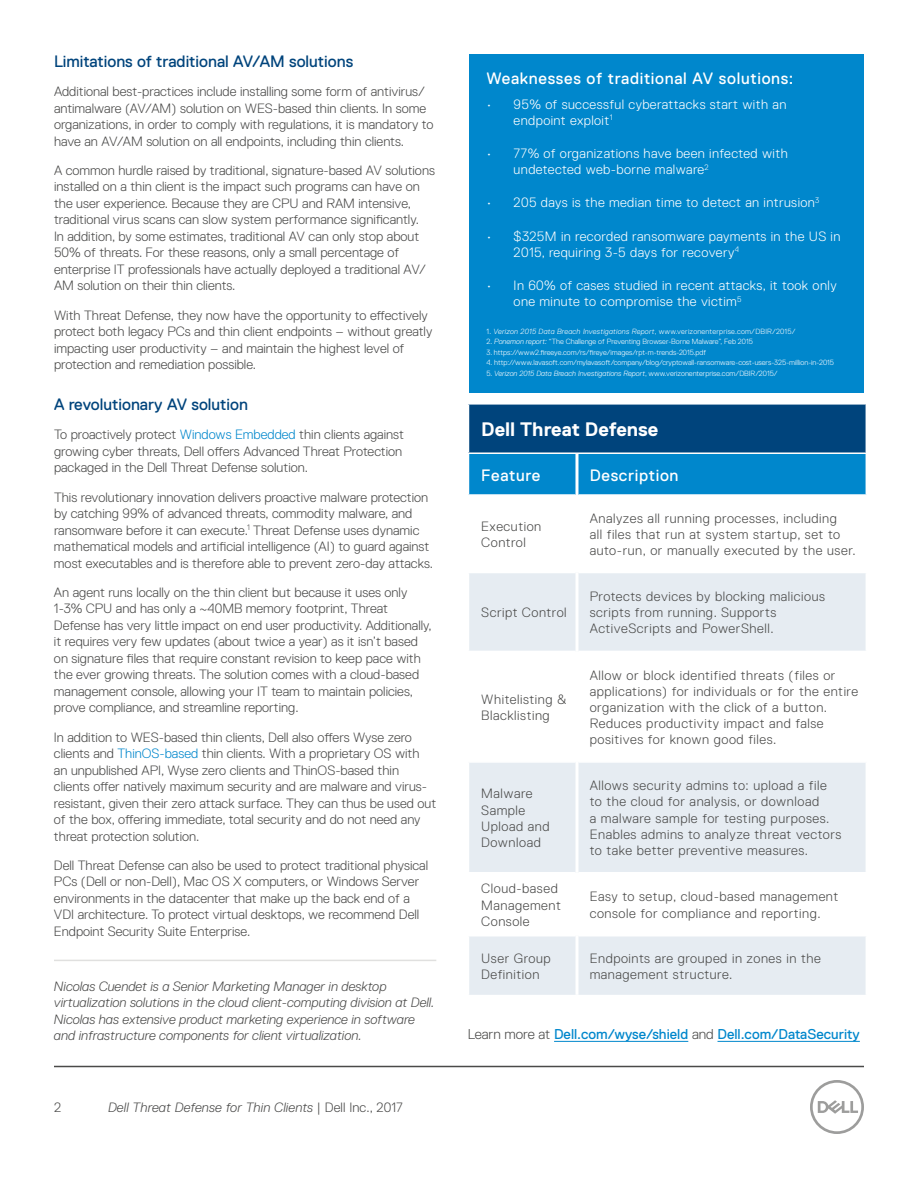
<style>
.page{position:relative;width:918px;height:1188px;background:#fff}
.page>*{position:absolute;margin:0;border:0;box-sizing:border-box;transform-origin:0 0}
.t1{font:700 19.5px "Dell Replica";color:#fff}
.t2{font:16.5px "Dell Replica";color:#00447c}
.t3{font:16.5px "Dell Replica";letter-spacing:.04em;color:#fff}
.t4{font:14.25px "Dell Replica";color:#0087cc}
.t5{font:300 13.5px/16.5px "Dell Replica";color:#4a4a49}
.t6{font:300 13.5px/16.2px "Dell Replica";letter-spacing:.04em;color:#4a4a49}
.t7{font:300 13.5px/16.2px "Dell Replica";letter-spacing:.03em;color:#fff}
.t8{font:italic 300 13.5px/16.5px "Dell Replica";color:#4a4a49}
.t9{font:300 7.5px "Dell Replica";color:#fff}
.t10{font:italic 300 7.5px "Dell Replica";letter-spacing:.03em;color:#fff}
.t11{font:italic 300 7.5px "Dell Replica";color:#fff}
.s1{color:#0087cc}
.s2{font-style:normal}
.s3{font-style:italic}
.s4{font-weight:300;color:#4a4a49}
</style>
<div class="page">
<svg style="left:810px;top:1080px;width:54px;height:54px"></svg>
<hr style="left:54px;top:1066px;width:810px;height:1px;background:#4a4a49">
<div style="left:468px;top:404px;width:398px;height:49px;background:#00447c"></div>
<div style="left:469px;top:454px;width:397px;height:40px;background:#0087cc"></div>
<svg style="left:469px;top:573px;width:397px;height:422px;fill:#e6ecf2"></svg>
<hr style="left:468px;top:651px;width:107px;height:1px;background:#fff">
<hr style="left:578px;top:651px;width:289px;height:1px;background:#fff">
<hr style="left:468px;top:761px;width:107px;height:2px;background:#fff">
<hr style="left:578px;top:761px;width:289px;height:2px;background:#fff">
<hr style="left:468px;top:872px;width:107px;height:1px;background:#fff">
<hr style="left:578px;top:872px;width:289px;height:1px;background:#fff">
<hr style="left:468px;top:935px;width:107px;height:1px;background:#fff">
<hr style="left:578px;top:935px;width:289px;height:1px;background:#fff">
<hr style="left:468px;top:403px;width:109px;height:2px;background:#fff">
<hr style="left:468px;top:405px;width:1px;height:47px;background:#fff">
<hr style="left:577px;top:403px;width:290px;height:2px;background:#fff">
<hr style="left:468px;top:452px;width:109px;height:2px;background:#fff">
<hr style="left:577px;top:452px;width:290px;height:2px;background:#fff">
<hr style="left:575px;top:573px;width:3px;height:78px;background:#fff">
<hr style="left:575px;top:651px;width:3px;height:111px;background:#fff">
<hr style="left:575px;top:762px;width:3px;height:111px;background:#fff">
<hr style="left:575px;top:873px;width:3px;height:63px;background:#fff">
<hr style="left:575px;top:936px;width:3px;height:59px;background:#fff">
<hr style="left:575px;top:454px;width:3px;height:41px;background:#fff">
<div style="left:470px;top:54px;width:394px;height:339px;background:#0087cc"></div>
<hr style="left:54px;top:960px;width:382px;height:1px;background:#e0e0df">
<hr style="left:554px;top:1041px;width:134px;height:1px;background:#0087cc">
<hr style="left:718px;top:1041px;width:142px;height:1px;background:#0087cc">
<p class="t2" style="left:54px;top:52px;width:301px">Limitations of traditional AV/AM solutions</p>
<p class="t5" style="left:54px;top:83px;width:381px">Additional best-practices include installing some form of antivirus/ antimalware (AV/AM) solution on WES-based thin clients. In some organizations, in order to comply with regulations, it is mandatory to have an AV/AM solution on all endpoints, including thin clients.</p>
<p class="t5" style="left:54px;top:162px;width:382px">A common hurdle raised by traditional, signature-based AV solutions installed on a thin client is the impact such programs can have on the user experience. Because they are CPU and RAM intensive, traditional virus scans can slow system performance significantly.<br>In addition, by some estimates, traditional AV can only stop about 50% of threats. For these reasons, only a small percentage of enterprise IT professionals have actually deployed a traditional AV/ AM solution on their thin clients.</p>
<p class="t5" style="left:54px;top:307px;width:380px">With Threat Defense, they now have the opportunity to effectively protect both legacy PCs and thin client endpoints – without greatly impacting user productivity – and maintain the highest level of protection and remediation possible.</p>
<p class="t2" style="left:54px;top:395px;width:196px">A revolutionary AV solution</p>
<p class="t5" style="left:54px;top:427px;width:352px">To proactively protect <span class="s1">Windows Embedded</span> thin clients against growing cyber threats, Dell offers Advanced Threat Protection packaged in the Dell Threat Defense solution.</p>
<p class="t5" style="left:54px;top:489px;width:381px">This revolutionary innovation delivers proactive malware protection by catching 99% of advanced threats, commodity malware, and ransomware before it can execute.<sup>1</sup> Threat Defense uses dynamic mathematical models and artificial intelligence (AI) to guard against most executables and is therefore able to prevent zero-day attacks.</p>
<p class="t5" style="left:54px;top:584px;width:379px">An agent runs locally on the thin client but because it uses only 1-3% CPU and has only a ~40MB memory footprint, Threat Defense has very little impact on end user productivity. Additionally, it requires very few updates (about twice a year) as it isn’t based on signature files that require constant revision to keep pace with the ever growing threats. The solution comes with a cloud-based management console, allowing your IT team to maintain policies, prove compliance, and streamline reporting.</p>
<p class="t5" style="left:54px;top:729px;width:384px">In addition to WES-based thin clients, Dell also offers Wyse zero clients and <span class="s1">ThinOS-based</span> thin clients. With a proprietary OS with an unpublished API, Wyse zero clients and ThinOS-based thin clients offer natively maximum security and are malware and virus&shy;resistant, given their zero attack surface. They can thus be used out of the box, offering immediate, total security and do not need any threat protection solution.</p>
<p class="t5" style="left:54px;top:857px;width:376px">Dell Threat Defense can also be used to protect traditional physical PCs (Dell or non-Dell), Mac OS X computers, or Windows Server environments in the datacenter that make up the back end of a VDI architecture. To protect virtual desktops, we recommend Dell Endpoint Security Suite Enterprise.</p>
<p class="t8" style="left:54px;top:978px;width:382px">Nicolas Cuendet is a Senior Marketing Manager in desktop virtualization solutions in the cloud client-computing division at Dell.<br>Nicolas has extensive product marketing experience in software and infrastructure components for client virtualization.</p>
<p class="t5" style="left:54px;top:1099px;width:9px">2</p>
<p class="t8" style="left:108px;top:1099px;width:296px">Dell Threat Defense for Thin Clients <span class="s2">| Dell Inc., 2017</span></p>
<p class="t3" style="left:487px;top:69px;width:308px">Weaknesses of traditional AV solutions:</p>
<p class="t7" style="left:514px;top:96px;width:274px;text-indent:-27px">• 95% of successful cyberattacks start with an endpoint exploit<sup>1</sup></p>
<p class="t7" style="left:514px;top:145px;width:276px;text-indent:-27px">• 77% of organizations have been infected with undetected web-borne malware<sup>2</sup></p>
<p class="t7" style="left:487px;top:195px;width:334px">• 205 days is the median time to detect an intrusion<sup>3</sup></p>
<p class="t7" style="left:514px;top:228px;width:328px;text-indent:-27px">• $325M in recorded ransomware payments in the US in<br>2015, requiring 3-5 days for recovery<sup>4</sup></p>
<p class="t7" style="left:514px;top:277px;width:325px;text-indent:-27px">• In 60% of cases studied in recent attacks, it took only one minute to compromise the victim<sup>5</sup></p>
<p class="t10" style="left:487px;top:327px;width:310px"><span class="s2">1.</span> Verizon 2015 Data Breach Investigations Report<span class="s2">, www.verizonenterprise.com/DBIR/2015/</span></p>
<p class="t9" style="left:487px;top:337px;width:268px">2. <span class="s3">Ponemon report:</span> “The Challenge of Preventing Browser-Borne Malware”, Feb 2015</p>
<p class="t9" style="left:487px;top:348px;width:221px">3. https://www2.fireeye.com/rs/fireye/images/rpt-m-trends-2015.pdf</p>
<p class="t9" style="left:487px;top:358px;width:349px">4. http://www.lavasoft.com/mylavasoft/company/blog/cryptowall-ransomware-cost-users-325-million-in-2015</p>
<p class="t11" style="left:487px;top:369px;width:292px"><span class="s2">5.</span> Verizon 2015 Data Breach Investigations Report<span class="s2">, www.verizonenterprise.com/DBIR/2015/</span></p>
<h1 class="t1" style="left:481px;top:419px;width:179px">Dell Threat Defense</h1>
<p class="t3" style="left:481px;top:466px;width:61px">Feature</p>
<p class="t3" style="left:590px;top:466px;width:90px">Description</p>
<p class="t6" style="left:481px;top:518px;width:62px">Execution<br>Control</p>
<p class="t6" style="left:590px;top:510px;width:267px">Analyzes all running processes, including<br>all files that run at system startup, set to auto-run, or manually executed by the user.</p>
<p class="t6" style="left:481px;top:605px;width:87px">Script Control</p>
<p class="t6" style="left:481px;top:691px;width:87px">Whitelisting &amp;<br>Blacklisting</p>
<p class="t6" style="left:590px;top:588px;width:237px">Protects devices by blocking malicious scripts from running. Supports<br>ActiveScripts and PowerShell.</p>
<p class="t6" style="left:590px;top:667px;width:270px">Allow or block identified threats (files or applications) for individuals or for the entire organization with the click of a button.<br>Reduces productivity impact and false positives for known good files.</p>
<p class="t6" style="left:481px;top:786px;width:70px">Malware<br>Sample<br>Upload and<br>Download</p>
<p class="t6" style="left:590px;top:778px;width:253px">Allows security admins to: upload a file to the cloud for analysis, or download<br>a malware sample for testing purposes.<br>Enables admins to analyze threat vectors to take better preventive measures.</p>
<p class="t6" style="left:481px;top:881px;width:81px">Cloud-based<br>Management<br>Console</p>
<p class="t6" style="left:590px;top:889px;width:250px">Easy to setup, cloud-based management console for compliance and reporting.</p>
<p class="t6" style="left:481px;top:950px;width:71px">User Group<br>Definition</p>
<p class="t6" style="left:590px;top:950px;width:233px">Endpoints are grouped in zones in the management structure.</p>
<p class="t4" style="left:468px;top:1026px;width:394px"><span class="s4">Learn more at</span> Dell.com/wyse/shield <span class="s4">and</span> Dell.com/DataSecurity</p>
</div>
